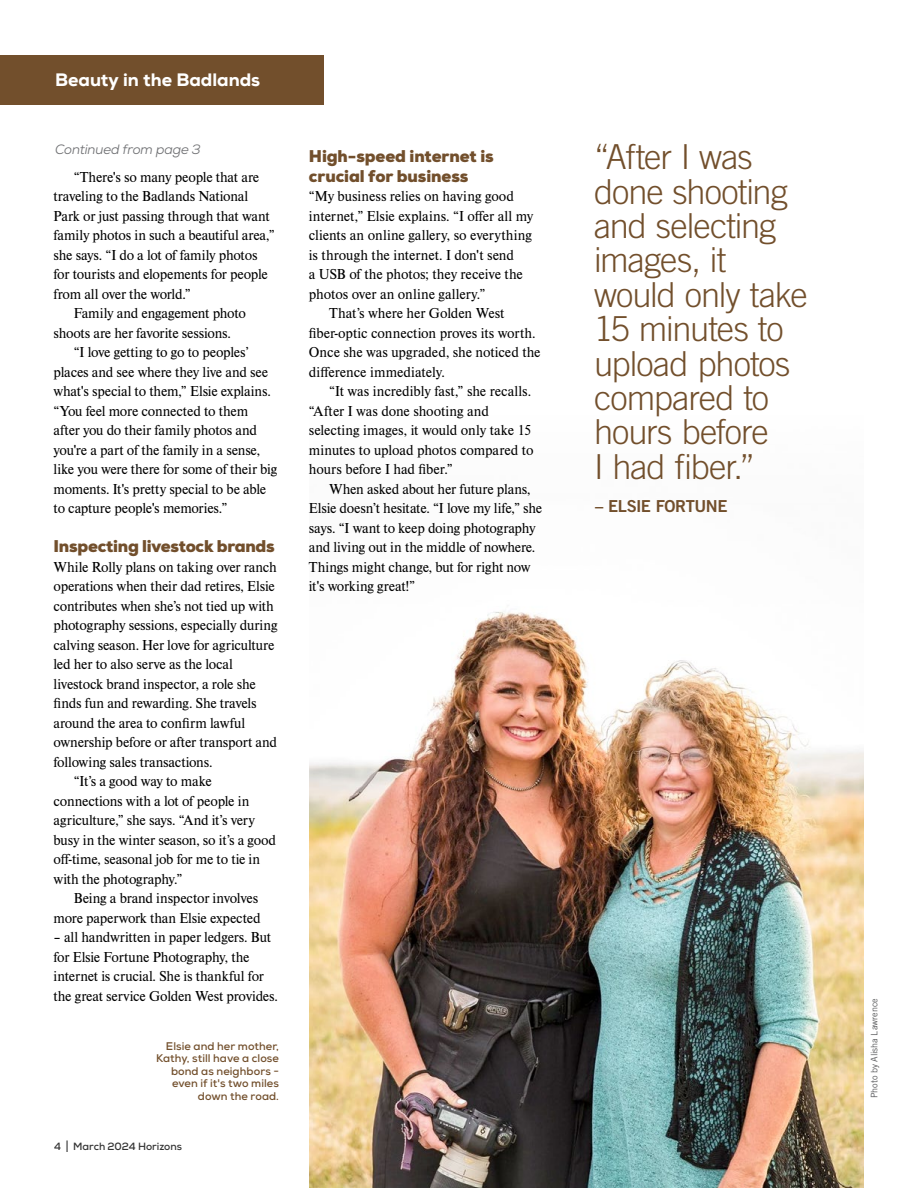
<style>
.page{position:relative;width:918px;height:1188px;background:#fff}
.page>*{position:absolute;margin:0;border:0;box-sizing:border-box;transform-origin:0 0}
.t1{font:300 34.35px/34.3px "Trade Gothic LT Pro";letter-spacing:-.03em;color:#724f2c}
.t2{font:800 18px "Nexa";color:#fff}
.t3{font:900 16.5px/19.5px "Nexa";letter-spacing:-.01em;color:#724f2c}
.t4{font:16.5px "Trade Gothic LT Pro Bd 2";letter-spacing:-.03em;color:#724f2c}
.t5{font:15px/19.5px "Nimbus Rom D";letter-spacing:-.015em;color:#000}
.t6{font:italic 13.5px "Nexa";letter-spacing:-.01em;color:#6f7073}
.t7{font:700 11.1px/12.6px "Nexa";letter-spacing:.005em;color:#724f2c;text-align:right}
.t8{font:700 10.5px "Nexa";color:#000}
.t9{font:9px "Trade Gothic LT Pro";color:#58595b}
.s1{font-size:14.1px}
</style>
<div class="page">
<img style="left:309px;top:612px;width:555px;height:576px">
<div style="left:0;top:55px;width:324px;height:50px;background:#724f2c"></div>
<p class="t2" style="left:55px;top:69px;width:207px">Beauty in the Badlands</p>
<p class="t6" style="left:55px;top:141px;width:147px">Continued from page 3</p>
<p class="t5" style="left:74px;top:167px;width:187px">“There's so many people that are</p>
<p class="t5" style="left:54px;top:186px;width:196px">traveling to the Badlands National</p>
<p class="t5" style="left:54px;top:206px;width:218px">Park or just passing through that want</p>
<p class="t5" style="left:54px;top:225px;width:223px">family photos in such a beautiful area,”</p>
<p class="t5" style="left:54px;top:245px;width:206px">she says. “I do a lot of family photos</p>
<p class="t5" style="left:54px;top:264px;width:216px">for tourists and elopements for people</p>
<p class="t5" style="left:54px;top:284px;width:139px">from all over the world.”</p>
<p class="t5" style="left:74px;top:303px;width:174px">Family and engagement photo</p>
<p class="t5" style="left:54px;top:323px;width:179px">shoots are her favorite sessions.</p>
<p class="t5" style="left:74px;top:342px;width:177px">“I love getting to go to peoples’</p>
<p class="t5" style="left:54px;top:362px;width:216px">places and see where they live and see</p>
<p class="t5" style="left:54px;top:381px;width:219px">what's special to them,” Elsie explains.</p>
<p class="t5" style="left:54px;top:401px;width:196px">“You feel more connected to them</p>
<p class="t5" style="left:54px;top:420px;width:205px">after you do their family photos and</p>
<p class="t5" style="left:54px;top:440px;width:208px">you're a part of the family in a sense,</p>
<p class="t5" style="left:54px;top:459px;width:225px">like you were there for some of their big</p>
<p class="t5" style="left:54px;top:479px;width:214px">moments. It's pretty special to be able</p>
<p class="t5" style="left:54px;top:498px;width:175px">to capture people's memories.”</p>
<p class="t3" style="left:54px;top:537px;width:223px">Inspecting livestock brands</p>
<p class="t5" style="left:54px;top:557px;width:225px">While Rolly plans on taking over ranch</p>
<p class="t5" style="left:54px;top:576px;width:223px">operations when their dad retires, Elsie</p>
<p class="t5" style="left:54px;top:596px;width:222px">contributes when she’s not tied up with</p>
<p class="t5" style="left:54px;top:615px;width:226px">photography sessions, especially during</p>
<p class="t5" style="left:54px;top:635px;width:223px">calving season. Her love for agriculture</p>
<p class="t5" style="left:54px;top:654px;width:181px">led her to also serve as the local</p>
<p class="t5" style="left:54px;top:674px;width:204px">livestock brand inspector, a role she</p>
<p class="t5" style="left:54px;top:693px;width:205px">finds fun and rewarding. She travels</p>
<p class="t5" style="left:54px;top:713px;width:193px">around the area to confirm lawful</p>
<p class="t5" style="left:54px;top:732px;width:225px">ownership before or after transport and</p>
<p class="t5" style="left:54px;top:752px;width:161px">following sales transactions.</p>
<p class="t5" style="left:74px;top:771px;width:140px">“It’s a good way to make</p>
<p class="t5" style="left:54px;top:791px;width:197px">connections with a lot of people in</p>
<p class="t5" style="left:54px;top:810px;width:203px">agriculture,” she says. “And it’s very</p>
<p class="t5" style="left:54px;top:830px;width:224px">busy in the winter season, so it’s a good</p>
<p class="t5" style="left:54px;top:849px;width:208px">off-time, seasonal job for me to tie in</p>
<p class="t5" style="left:54px;top:869px;width:131px">with the photography.”</p>
<p class="t5" style="left:74px;top:888px;width:186px">Being a brand inspector involves</p>
<p class="t5" style="left:54px;top:908px;width:209px">more paperwork than Elsie expected</p>
<p class="t5" style="left:54px;top:927px;width:226px">– all handwritten in paper ledgers. But for Elsie Fortune Photography, the internet is crucial. She is thankful for the great service Golden West provides.</p>
<p class="t7" style="left:156px;top:1040px;width:124px">Elsie and her mother,<br>Kathy, still have a close bond as neighbors - even if it's two miles down the road.</p>
<p class="t8" style="left:54px;top:1139px;width:129px">4 <span class="s1">|</span> March 2024 Horizons</p>
<p class="t3" style="left:309px;top:147px;width:186px">High-speed internet is crucial for business</p>
<p class="t5" style="left:309px;top:186px;width:207px">“My business relies on having good</p>
<p class="t5" style="left:309px;top:206px;width:226px">internet,” Elsie explains. “I offer all my</p>
<p class="t5" style="left:309px;top:225px;width:225px">clients an online gallery, so everything</p>
<p class="t5" style="left:309px;top:245px;width:207px">is through the internet. I don't send</p>
<p class="t5" style="left:309px;top:264px;width:216px">a USB of the photos; they receive the</p>
<p class="t5" style="left:309px;top:284px;width:178px">photos over an online gallery.”</p>
<p class="t5" style="left:329px;top:303px;width:177px">That’s where her Golden West</p>
<p class="t5" style="left:309px;top:323px;width:228px">fiber-optic connection proves its worth.</p>
<p class="t5" style="left:309px;top:342px;width:233px">Once she was upgraded, she noticed the</p>
<p class="t5" style="left:309px;top:362px;width:137px">difference immediately.</p>
<p class="t5" style="left:329px;top:381px;width:204px">“It was incredibly fast,” she recalls.</p>
<p class="t5" style="left:309px;top:401px;width:182px">“After I was done shooting and</p>
<p class="t5" style="left:309px;top:420px;width:224px">selecting images, it would only take 15</p>
<p class="t5" style="left:309px;top:440px;width:226px">minutes to upload photos compared to</p>
<p class="t5" style="left:309px;top:459px;width:146px">hours before I had fiber.”</p>
<p class="t5" style="left:329px;top:479px;width:203px">When asked about her future plans,</p>
<p class="t5" style="left:309px;top:498px;width:235px">Elsie doesn’t hesitate. “I love my life,” she</p>
<p class="t5" style="left:309px;top:518px;width:228px">says. “I want to keep doing photography</p>
<p class="t5" style="left:309px;top:537px;width:228px">and living out in the middle of nowhere.</p>
<p class="t5" style="left:309px;top:557px;width:223px">Things might change, but for right now</p>
<p class="t5" style="left:309px;top:576px;width:108px">it's working great!”</p>
<h1 class="t1" style="left:594px;top:139px;width:215px">“After I was done shooting and selecting images, it would only take<br>15 minutes to upload photos compared to hours before<br>I had fiber.”</h1>
<p class="t4" style="left:595px;top:496px;width:134px">– ELSIE FORTUNE</p>
<p class="t9" style="left:869px;top:1098px;width:102px;rotate:-90deg">Photo by Alisha Lawrence</p>
</div>
